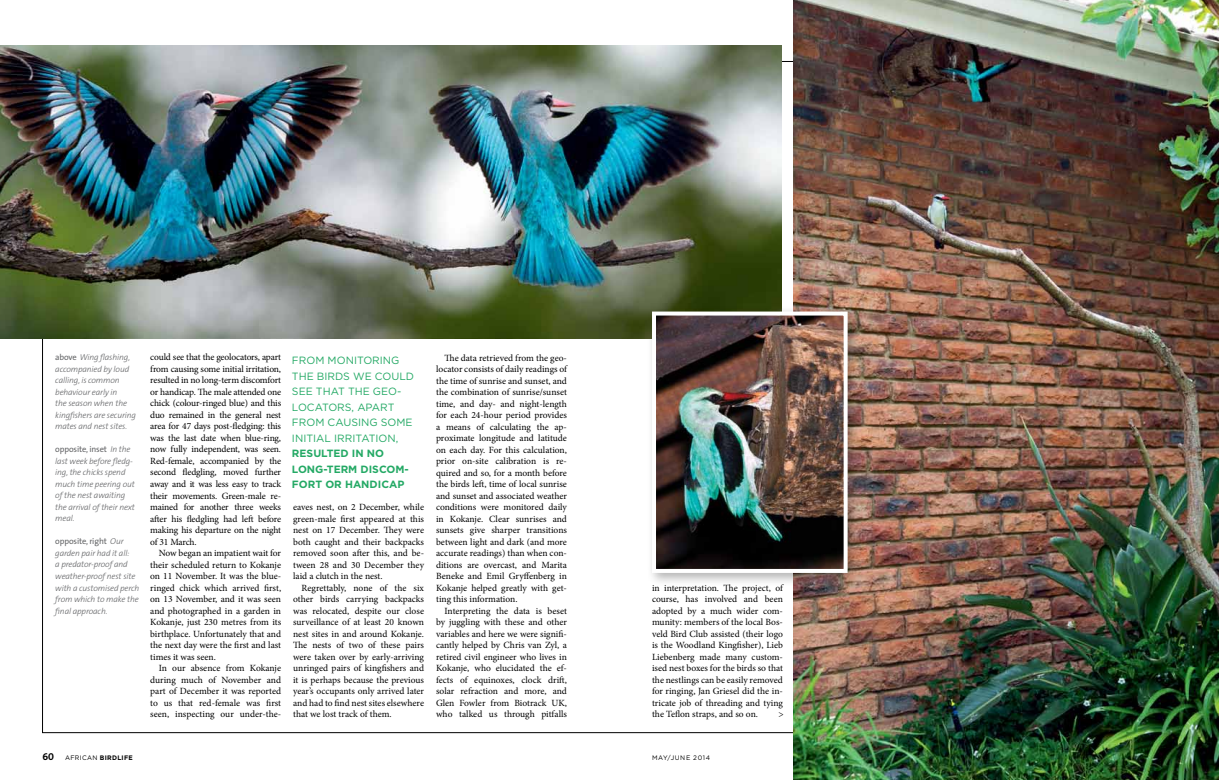
<style>
.page{position:relative;width:1219px;height:780px;background:#fff}
.page>*{position:absolute;margin:0;border:0;box-sizing:border-box;transform-origin:0 0}
.t1{font:10.5px/15.5px "Gotham";color:#24a965}
.t2{font:700 10.5px/15.5px "Gotham";color:#24a965}
.t3{font:9.5px/11.5px "Minion Pro";letter-spacing:-.005em;color:#000;text-align:justify}
.t4{font:italic 300 8.5px/11.5px "The Sans";letter-spacing:-.015em;color:#636466}
.t5{font:700 6.5px "Gotham";letter-spacing:.05em;color:#000}
.t6{font:6.5px "Gotham";letter-spacing:.1em;color:#000}
.s1{font-weight:400;font-style:normal}
.s2{font-family:"The Sans Bold Caps";font-weight:400;font-size:10px}
.s3{font-weight:400}
</style>
<div class="page">
<img style="left:793px;top:0;width:426px;height:780px">
<img style="left:0;top:45px;width:782px;height:294px">
<div style="left:646px;top:306px;width:215px;height:280px;background:#000;opacity:.3"></div>
<img style="left:657px;top:316px;width:186px;height:252px">
<div style="left:652px;top:311px;width:196px;height:262px;border:4px solid #fff"></div>
<p class="t4" style="left:55px;top:351px;width:82px"><span class="s1">above</span> Wing flashing, accompanied by loud calling, is common behaviour early in<br>the season when the kingfishers are securing mates and nest sites.</p>
<p class="t4" style="left:55px;top:443px;width:81px"><span class="s1">opposite, inset</span> In the last week before fledg&shy;ing, the chicks spend much time peering out of the nest awaiting the arrival of their next meal.</p>
<p class="t4" style="left:55px;top:535px;width:86px"><span class="s1">opposite, right</span> Our garden pair had it all:<br>a predator-proof and weather-proof nest site with a customised perch from which to make the final approach.</p>
<p class="t3" style="left:150px;top:351px;width:132px">could see that the geolocators, apart from causing some initial irritation, resulted in no long-term discomfort or handicap. The male attended one chick (colour-ringed blue) and this duo remained in the general nest area for 47 days post-fledging: this was the last date when blue-ring, now fully independent, was seen.<br>Red-female, accompanied by the second fledgling, moved further away and it was less easy to track their movements. Green-male re&shy;mained for another three weeks after his fledgling had left before making his departure on the night of 31 March.</p>
<p class="t3" style="left:150px;top:547px;width:132px;text-indent:9px">Now began an impatient wait for their scheduled return to Kokanje on 11 November. It was the blue&shy;ringed chick which arrived first, on 13 November, and it was seen and photographed in a garden in Kokanje, just 230 metres from its birthplace. Unfortunately that and the next day were the first and last times it was seen.</p>
<p class="t3" style="left:150px;top:662px;width:132px;text-indent:9px">In our absence from Kokanje during much of November and part of December it was reported to us that red-female was first seen, inspecting our under-the-</p>
<p class="t1" style="left:292px;top:352px;width:124px">FROM MONITORING<br>THE BIRDS WE COULD<br>SEE THAT THE GEO-<br>LOCATORS, APART<br>FROM CAUSING SOME<br>INITIAL IRRITATION,</p>
<p class="t2" style="left:292px;top:446px;width:118px">RESULTED IN NO<br>LONG-TERM DISCOM-<br>FORT OR HANDICAP</p>
<p class="t3" style="left:293px;top:501px;width:132px">eaves nest, on 2 December, while green-male first appeared at this nest on 17 December. They were both caught and their backpacks removed soon after this, and be&shy;tween 28 and 30 December they laid a clutch in the nest.</p>
<p class="t3" style="left:293px;top:582px;width:132px;text-indent:9px">Regrettably, none of the six other birds carrying backpacks was relocated, despite our close surveillance of at least 20 known nest sites in and around Kokanje.<br>The nests of two of these pairs were taken over by early-arriving unringed pairs of kingfishers and it is perhaps because the previous year’s occupants only arrived later and had to find nest sites elsewhere that we lost track of them.</p>
<p class="t3" style="left:436px;top:352px;width:132px;text-indent:9px">The data retrieved from the geo&shy;locator consists of daily readings of the time of sunrise and sunset, and the combination of sunrise/sunset time, and day- and night-length for each 24-hour period provides a means of calculating the ap&shy;proximate longitude and latitude on each day. For this calculation, prior on-site calibration is re&shy;quired and so, for a month before the birds left, time of local sunrise and sunset and associated weather conditions were monitored daily in Kokanje. Clear sunrises and sunsets give sharper transitions between light and dark (and more accurate readings) than when con&shy;ditions are overcast, and Marita Beneke and Emil Gryffenberg in Kokanje helped greatly with get&shy;ting this information.</p>
<p class="t3" style="left:436px;top:605px;width:132px;text-indent:9px">Interpreting the data is beset by juggling with these and other variables and here we were signifi&shy;cantly helped by Chris van Zyl, a retired civil engineer who lives in Kokanje, who elucidated the ef&shy;fects of equinoxes, clock drift, solar refraction and more, and Glen Fowler from Biotrack UK, who talked us through pitfalls</p>
<p class="t3" style="left:652px;top:582px;width:132px">in interpretation. The project, of course, has involved and been adopted by a much wider com&shy;munity: members of the local Bos&shy;veld Bird Club assisted (their logo is the Woodland Kingfisher), Lieb Liebenberg made many custom&shy;ised nest boxes for the birds so that the nestlings can be easily removed for ringing, Jan Griesel did the in&shy;tricate job of threading and tying the Teflon straps, and so on.</p>
<p class="t3" style="left:779px;top:708px;width:7px">&gt;</p>
<p class="t5" style="left:42px;top:753px;width:92px"><span class="s2">60</span> <span class="s3">AFRICAN</span> BIRDLIFE</p>
<p class="t6" style="left:652px;top:753px;width:60px">MAY/JUNE 2014</p>
</div>
